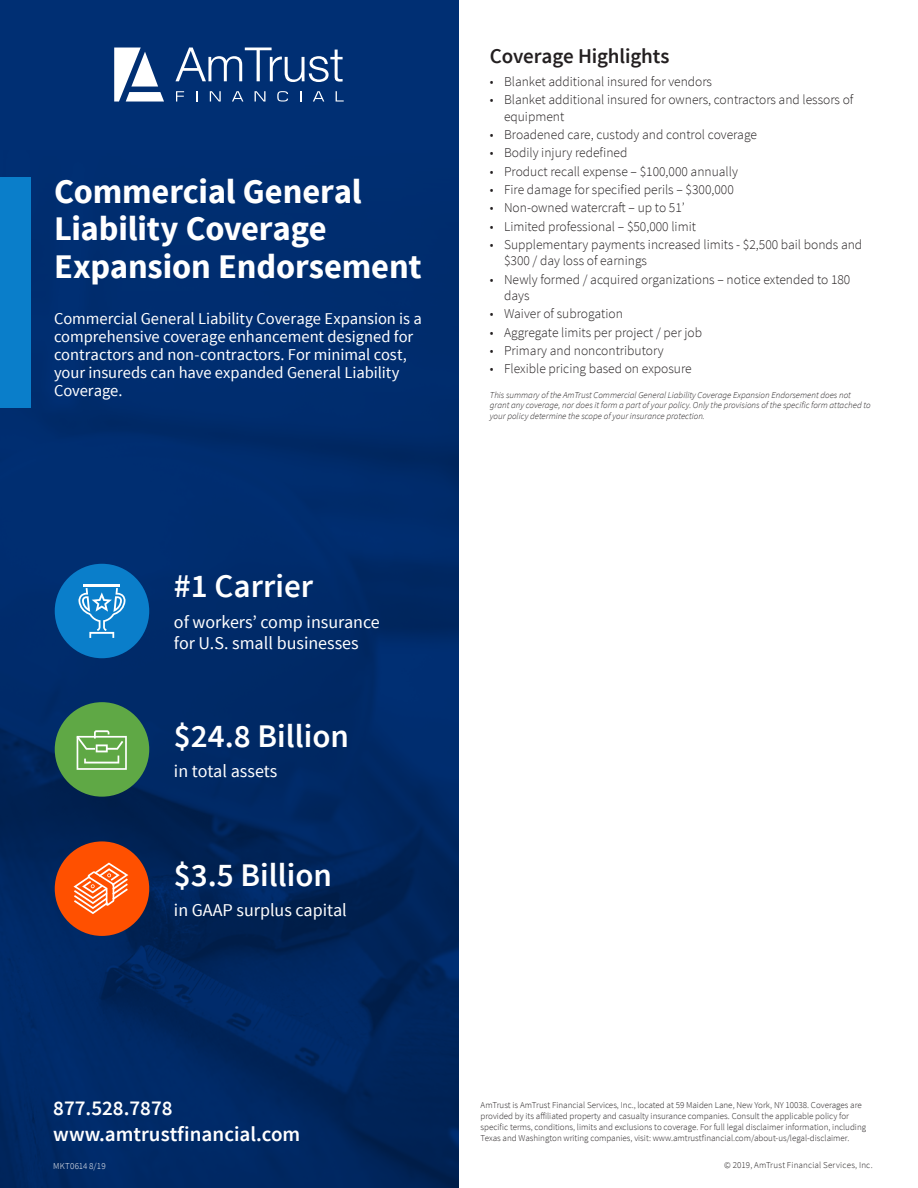
<style>
.page{position:relative;width:918px;height:1188px;background:#fff}
.page>*{position:absolute;margin:0;border:0;box-sizing:border-box;transform-origin:0 0}
.Body_Copy{font:700 34.5px/37.5px "Source Sans Pro";letter-spacing:-.005em;color:#fff}
.t1{font:600 33px "Source Sans Pro";color:#fff}
.t2{font:600 21px "Source Sans Pro";color:#fff}
.Body_Copy-2{font:600 21px "Source Sans Pro";letter-spacing:-.005em;color:#231f20}
.t3{font:18px/21.6px "Source Sans Pro";color:#fff}
.Body_Copy-3{font:16.5px/18px "Source Sans Pro";letter-spacing:-.005em;color:#fff}
.t4{font:300 13.5px/16.2px "Source Sans Pro";color:#231f20}
.Copyright{font:300 9px/10.8px "Source Sans Pro";color:#231f20}
.t5{font:italic 300 9px/10.8px "Source Sans Pro";color:#231f20}
.Copyright-2{font:300 9px "Source Sans Pro";letter-spacing:.02em;color:#231f20}
.Copyright-3{font:300 9px "Source Sans Pro";letter-spacing:.015em;color:#fff}
</style>
<div class="page">
<div style="left:0;top:0;width:459px;height:1188px;background:#002f73"></div>
<img style="left:0;top:177px;width:459px;height:1011px">
<div style="left:0;top:177px;width:30px;height:230px;background:#0a7eca"></div>
<div style="left:55px;top:564px;width:94px;height:94px;background:#0a7eca;border-radius:50%"></div>
<hr style="left:84px;top:584px;width:36px;height:2px;background:#fff">
<svg style="left:78px;top:588px;width:48px;height:50px"></svg>
<div style="left:55px;top:841px;width:94px;height:95px;background:#ff5000;border-radius:50%"></div>
<svg style="left:73px;top:863px;width:55px;height:51px"></svg>
<div style="left:55px;top:702px;width:94px;height:95px;background:#5fa845;border-radius:50%"></div>
<svg style="left:77px;top:730px;width:50px;height:40px"></svg>
<svg style="left:175px;top:48px;width:168px;height:34px"></svg>
<svg style="left:176px;top:91px;width:8px;height:11px"></svg>
<svg style="left:196px;top:91px;width:2px;height:11px"></svg>
<svg style="left:210px;top:91px;width:11px;height:11px"></svg>
<svg style="left:232px;top:91px;width:11px;height:11px"></svg>
<svg style="left:255px;top:91px;width:10px;height:11px"></svg>
<svg style="left:277px;top:91px;width:11px;height:11px"></svg>
<svg style="left:313px;top:91px;width:11px;height:11px"></svg>
<svg style="left:336px;top:91px;width:8px;height:11px"></svg>
<svg style="left:114px;top:48px;width:50px;height:54px"></svg>
<p class="Body_Copy" style="left:54px;top:174px;width:309px">Commercial General<br>Liability Coverage</p>
<p class="Body_Copy" style="left:54px;top:249px;width:369px">Expansion Endorsement</p>
<p class="Body_Copy-3" style="left:54px;top:310px;width:370px">Commercial General Liability Coverage Expansion is a comprehensive coverage enhancement designed for contractors and non-contractors. For minimal cost, your insureds can have expanded General Liability Coverage.</p>
<p class="t1" style="left:174px;top:566px;width:141px">#1 Carrier</p>
<p class="t3" style="left:174px;top:611px;width:207px">of workers’ comp insurance for U.S. small businesses</p>
<p class="t1" style="left:174px;top:715px;width:177px">$24.8 Billion</p>
<p class="t3" style="left:174px;top:761px;width:105px">in total assets</p>
<p class="t1" style="left:174px;top:854px;width:160px">$3.5 Billion</p>
<p class="t3" style="left:174px;top:900px;width:174px">in GAAP surplus capital</p>
<p class="Body_Copy-2" style="left:490px;top:43px;width:181px">Coverage Highlights</p>
<p class="t4" style="left:490px;top:73px;width:224px">• Blanket additional insured for vendors</p>
<p class="t4" style="left:504px;top:92px;width:351px;text-indent:-14px">• Blanket additional insured for owners, contractors and lessors of equipment</p>
<p class="t4" style="left:490px;top:126px;width:269px">• Broadened care, custody and control coverage</p>
<p class="t4" style="left:490px;top:145px;width:139px">• Bodily injury redefined</p>
<p class="t4" style="left:490px;top:163px;width:250px">• Product recall expense – $100,000 annually</p>
<p class="t4" style="left:490px;top:181px;width:245px">• Fire damage for specified perils – $300,000</p>
<p class="t4" style="left:490px;top:200px;width:196px">• Non-owned watercraft – up to 51’</p>
<p class="t4" style="left:490px;top:218px;width:208px">• Limited professional – $50,000 limit</p>
<p class="t4" style="left:504px;top:237px;width:360px;text-indent:-14px">• Supplementary payments increased limits - $2,500 bail bonds and $300 / day loss of earnings</p>
<p class="t4" style="left:504px;top:271px;width:348px;text-indent:-14px">• Newly formed / acquired organizations – notice extended to 180 days</p>
<p class="t4" style="left:490px;top:306px;width:135px">• Waiver of subrogation</p>
<p class="t4" style="left:490px;top:324px;width:214px">• Aggregate limits per project / per job</p>
<p class="t4" style="left:490px;top:342px;width:175px">• Primary and noncontributory</p>
<p class="t4" style="left:490px;top:361px;width:203px">• Flexible pricing based on exposure</p>
<p class="t5" style="left:490px;top:389px;width:382px">This summary of the AmTrust Commercial General Liability Coverage Expansion Endorsement does not grant any coverage, nor does it form a part of your policy. Only the provisions of the specific form attached to your policy determine the scope of your insurance protection.</p>
<p class="t2" style="left:53px;top:1095px;width:121px">877.528.7878</p>
<p class="t2" style="left:53px;top:1121px;width:249px">www.amtrustfinancial.com</p>
<p class="Copyright" style="left:481px;top:1100px;width:387px">AmTrust is AmTrust Financial Services, Inc., located at 59 Maiden Lane, New York, NY 10038. Coverages are provided by its affiliated property and casualty insurance companies. Consult the applicable policy for specific terms, conditions, limits and exclusions to coverage. For full legal disclaimer information, including Texas and Washington writing companies, visit: www.amtrustfinancial.com/about-us/legal-disclaimer.</p>
<p class="Copyright-3" style="left:53px;top:1160px;width:54px">MKT0614 8/19</p>
<p class="Copyright-2" style="left:724px;top:1159px;width:150px">© 2019, AmTrust Financial Services, Inc.</p>
</div>
